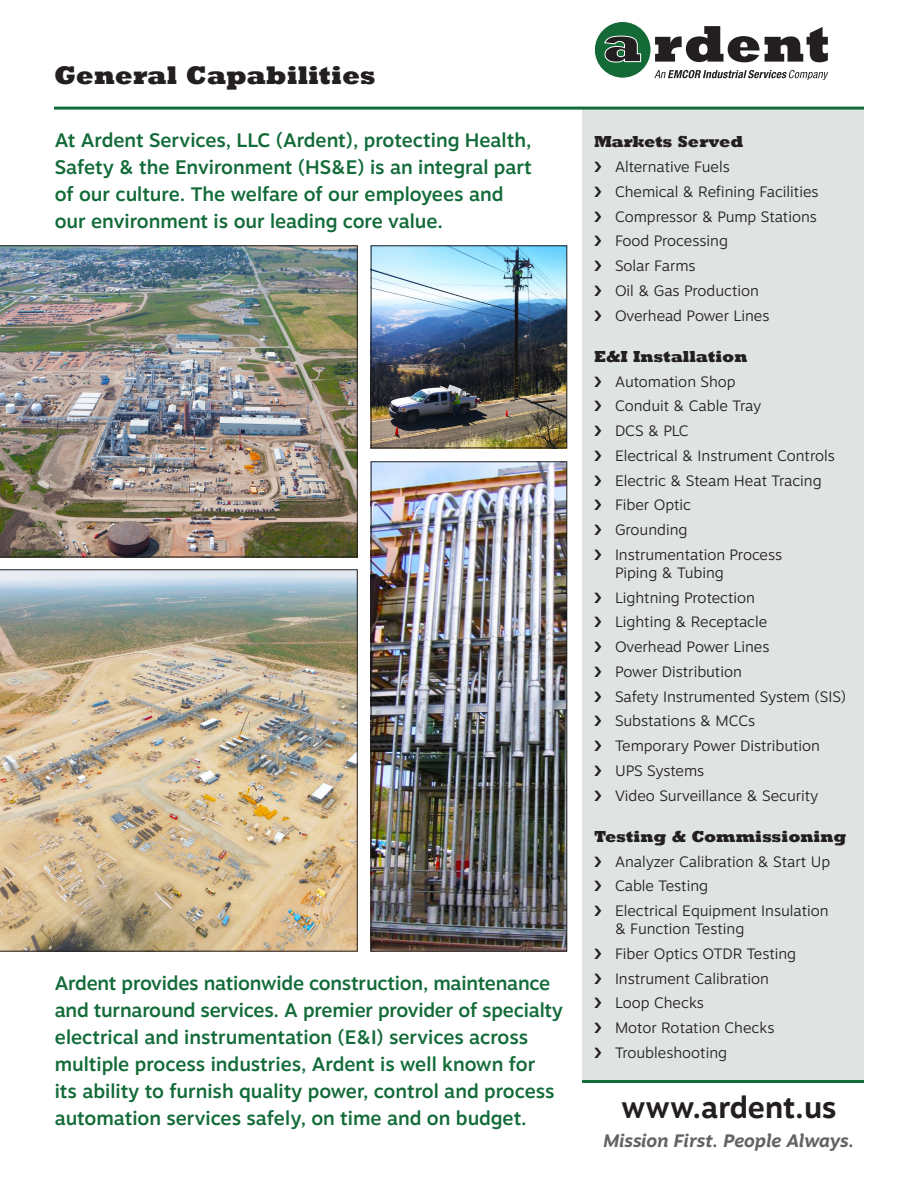
<style>
.page{position:relative;width:918px;height:1188px;background:#fff}
.page>*{position:absolute;margin:0;border:0;box-sizing:border-box;transform-origin:0 0}
.t1{font:700 30px "Motiva Sans";color:#231f20}
.t2{font:800 24px "Rockwell Nova";color:#231f20}
.t3{font:500 19.5px/27px "Motiva Sans";color:#126b38}
.t4{font:italic 700 18px "Motiva Sans";color:#636366}
.t5{font:300 15px/18px "Motiva Sans";color:#231f20}
.t6{font:800 15px "Rockwell Nova";color:#231f20}
</style>
<div class="page">
<div style="left:582px;top:110px;width:282px;height:973px;background:#dfe3e2"></div>
<img style="left:0;top:570px;width:357px;height:381px">
<img style="left:373px;top:248px;width:192px;height:198px">
<div style="left:371px;top:246px;width:196px;height:202px;border:1px solid #231f20"></div>
<img style="left:0;top:246px;width:357px;height:311px">
<div style="left:594px;top:22px;width:57px;height:56px;background:#136a37;border-radius:50%"></div>
<div style="left:594px;top:21px;width:57px;height:58px;border:1px solid #fff;border-radius:50%"></div>
<svg style="left:654px;top:70px;width:174px;height:10px"></svg>
<svg style="left:604px;top:35px;width:37px;height:28px"></svg>
<svg style="left:655px;top:26px;width:173px;height:36px"></svg>
<hr style="left:582px;top:1080px;width:282px;height:3px;background:#126b38">
<img style="left:373px;top:464px;width:192px;height:485px">
<div style="left:371px;top:462px;width:196px;height:489px;border:1px solid #231f20"></div>
<hr style="left:54px;top:107px;width:810px;height:3px;background:#126b38">
<p class="t2" style="left:54px;top:59px;width:323px">General Capabilities</p>
<p class="t3" style="left:55px;top:126px;width:479px">At Ardent Services, LLC (Ardent), protecting Health, Safety &amp; the Environment (HS&amp;E) is an integral part of our culture. The welfare of our employees and our environment is our leading core value.</p>
<p class="t3" style="left:55px;top:969px;width:510px">Ardent provides nationwide construction, maintenance and turnaround services. A premier provider of specialty electrical and instrumentation (E&amp;I) services across multiple process industries, Ardent is well known for<br>its ability to furnish quality power, control and process automation services safely, on time and on budget.</p>
<p class="t6" style="left:594px;top:132px;width:151px">Markets Served</p>
<p class="t5" style="left:615px;top:158px;width:116px">Alternative Fuels</p>
<p class="t5" style="left:615px;top:182px;width:205px">Chemical &amp; Refining Facilities</p>
<p class="t5" style="left:615px;top:207px;width:203px">Compressor &amp; Pump Stations</p>
<p class="t5" style="left:615px;top:232px;width:114px">Food Processing</p>
<p class="t5" style="left:615px;top:257px;width:82px">Solar Farms</p>
<p class="t5" style="left:615px;top:281px;width:145px">Oil &amp; Gas Production</p>
<p class="t5" style="left:615px;top:306px;width:156px">Overhead Power Lines</p>
<p class="t6" style="left:594px;top:347px;width:155px">E&amp;I Installation</p>
<p class="t5" style="left:615px;top:372px;width:122px">Automation Shop</p>
<p class="t5" style="left:615px;top:397px;width:148px">Conduit &amp; Cable Tray</p>
<p class="t5" style="left:615px;top:422px;width:75px">DCS &amp; PLC</p>
<p class="t5" style="left:615px;top:446px;width:221px">Electrical &amp; Instrument Controls</p>
<p class="t5" style="left:615px;top:471px;width:208px">Electric &amp; Steam Heat Tracing</p>
<p class="t5" style="left:615px;top:496px;width:78px">Fiber Optic</p>
<p class="t5" style="left:615px;top:521px;width:74px">Grounding</p>
<p class="t5" style="left:615px;top:545px;width:169px">Instrumentation Process<br>Piping &amp; Tubing</p>
<p class="t5" style="left:615px;top:588px;width:142px">Lightning Protection</p>
<p class="t5" style="left:615px;top:613px;width:154px">Lighting &amp; Receptacle</p>
<p class="t5" style="left:615px;top:638px;width:156px">Overhead Power Lines</p>
<p class="t5" style="left:615px;top:662px;width:128px">Power Distribution</p>
<p class="t5" style="left:615px;top:687px;width:233px">Safety Instrumented System (SIS)</p>
<p class="t5" style="left:615px;top:712px;width:142px">Substations &amp; MCCs</p>
<p class="t5" style="left:615px;top:737px;width:207px">Temporary Power Distribution</p>
<p class="t5" style="left:615px;top:761px;width:91px">UPS Systems</p>
<p class="t5" style="left:615px;top:786px;width:205px">Video Surveillance &amp; Security</p>
<p class="t6" style="left:594px;top:827px;width:254px">Testing &amp; Commissioning</p>
<p class="t5" style="left:615px;top:852px;width:217px">Analyzer Calibration &amp; Start Up</p>
<p class="t5" style="left:615px;top:877px;width:95px">Cable Testing</p>
<p class="t5" style="left:615px;top:902px;width:215px">Electrical Equipment Insulation &amp; Function Testing</p>
<p class="t5" style="left:615px;top:944px;width:183px">Fiber Optics OTDR Testing</p>
<p class="t5" style="left:615px;top:969px;width:156px">Instrument Calibration</p>
<p class="t5" style="left:615px;top:994px;width:90px">Loop Checks</p>
<p class="t5" style="left:615px;top:1019px;width:161px">Motor Rotation Checks</p>
<p class="t5" style="left:615px;top:1043px;width:114px">Troubleshooting</p>
<p class="t1" style="left:621px;top:1086px;width:217px">www.ardent.us</p>
<p class="t4" style="left:604px;top:1128px;width:252px">Mission First. People Always.</p>
</div>
